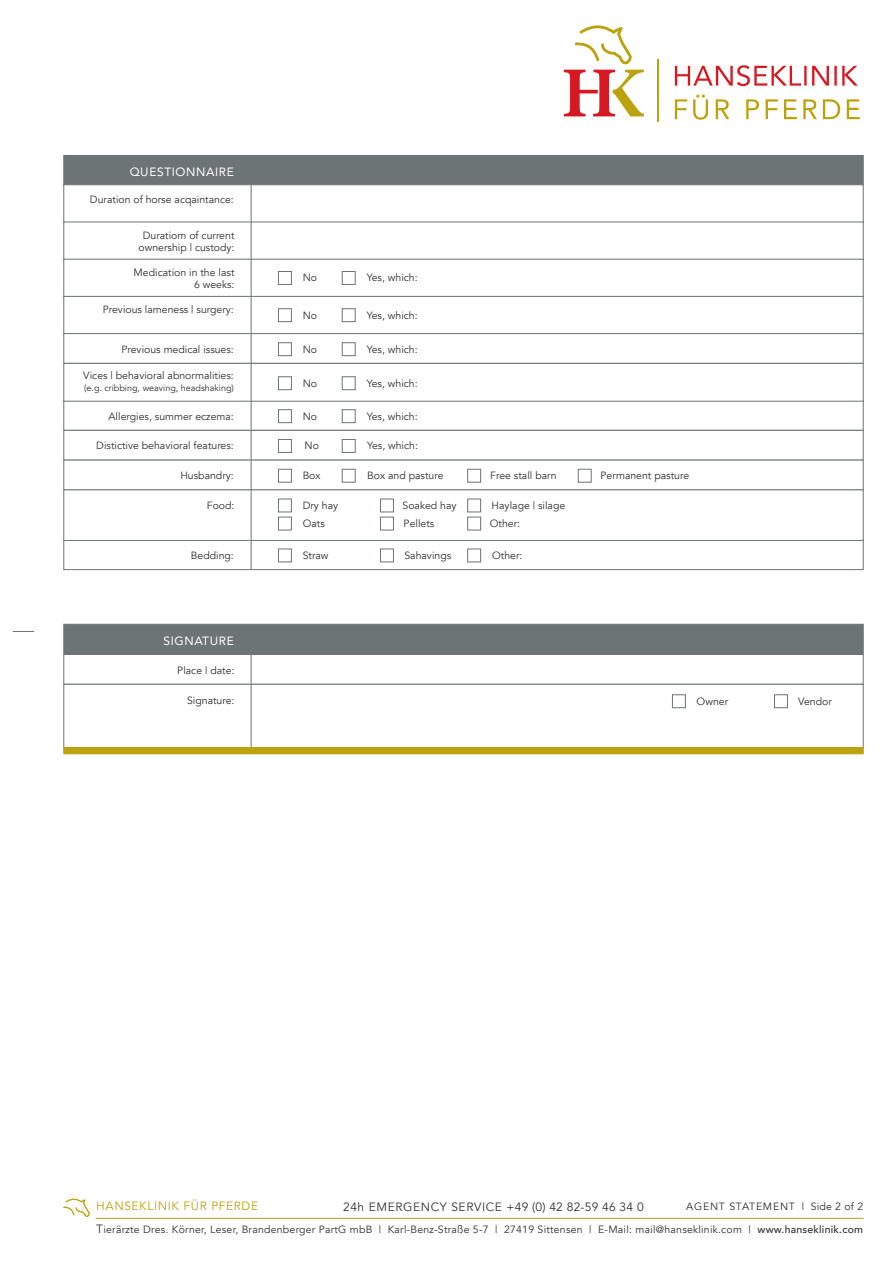
<style>
.page{position:relative;width:893px;height:1263px;background:#fff}
.page>*{position:absolute;margin:0;border:0;box-sizing:border-box;transform-origin:0 0}
.t1{font:12px "Avenir";letter-spacing:.05em;color:#312f30}
.t2{font:12px "Avenir";letter-spacing:.05em;color:#fff}
.t3{font:12px "Avenir";letter-spacing:.05em;color:#bca20d}
.t4{font:10.5px/12px "Avenir";color:#312f30;text-align:center}
.t5{font:10.5px "Avenir";letter-spacing:.025em;color:#312f30}
.t6{font:10.5px "Avenir";letter-spacing:.07em;color:#312f30}
.t7{font:9px "Avenir";color:#312f30}
.s1{font-size:12px}
.s2{font-weight:500}
</style>
<div class="page">
<svg style="left:564px;top:25px;width:80px;height:91px"></svg>
<hr style="left:658px;top:60px;width:1px;height:62px;background:#bca20d">
<svg style="left:675px;top:65px;width:183px;height:21px"></svg>
<svg style="left:675px;top:95px;width:185px;height:25px"></svg>
<svg style="left:13px;top:631px;width:21px;height:1px"></svg>
<div style="left:64px;top:155px;width:799px;height:30px;background:#6d7476"></div>
<div style="left:64px;top:259px;width:799px;height:38px;background:#fff;border:1px solid #6d7476"></div>
<div style="left:64px;top:296px;width:799px;height:38px;background:#fff;border:1px solid #6d7476"></div>
<div style="left:64px;top:333px;width:799px;height:31px;background:#fff;border:1px solid #6d7476"></div>
<div style="left:64px;top:400px;width:799px;height:31px;background:#fff;border:1px solid #6d7476"></div>
<div style="left:64px;top:430px;width:799px;height:30px;background:#fff;border:1px solid #6d7476"></div>
<div style="left:64px;top:460px;width:799px;height:30px;background:#fff;border:1px solid #6d7476"></div>
<div style="left:64px;top:540px;width:799px;height:30px;background:#fff;border:1px solid #6d7476"></div>
<div style="left:64px;top:490px;width:799px;height:51px;background:#fff;border:1px solid #6d7476"></div>
<div style="left:64px;top:363px;width:799px;height:38px;background:#fff;border:1px solid #6d7476"></div>
<div style="left:278px;top:271px;width:14px;height:14px;border:1px solid #6d7476"></div>
<div style="left:278px;top:308px;width:14px;height:14px;border:1px solid #6d7476"></div>
<div style="left:278px;top:342px;width:14px;height:14px;border:1px solid #6d7476"></div>
<div style="left:278px;top:409px;width:14px;height:14px;border:1px solid #6d7476"></div>
<div style="left:278px;top:439px;width:14px;height:14px;border:1px solid #6d7476"></div>
<div style="left:278px;top:469px;width:14px;height:13px;border:1px solid #6d7476"></div>
<div style="left:278px;top:549px;width:14px;height:13px;border:1px solid #6d7476"></div>
<div style="left:278px;top:499px;width:14px;height:13px;border:1px solid #6d7476"></div>
<div style="left:278px;top:517px;width:14px;height:13px;border:1px solid #6d7476"></div>
<div style="left:278px;top:376px;width:14px;height:14px;border:1px solid #6d7476"></div>
<div style="left:342px;top:271px;width:13px;height:14px;border:1px solid #6d7476"></div>
<div style="left:342px;top:308px;width:13px;height:14px;border:1px solid #6d7476"></div>
<div style="left:342px;top:342px;width:13px;height:14px;border:1px solid #6d7476"></div>
<div style="left:342px;top:409px;width:13px;height:14px;border:1px solid #6d7476"></div>
<div style="left:342px;top:439px;width:13px;height:14px;border:1px solid #6d7476"></div>
<div style="left:342px;top:469px;width:13px;height:13px;border:1px solid #6d7476"></div>
<div style="left:380px;top:549px;width:14px;height:13px;border:1px solid #6d7476"></div>
<div style="left:380px;top:499px;width:14px;height:13px;border:1px solid #6d7476"></div>
<div style="left:380px;top:517px;width:14px;height:13px;border:1px solid #6d7476"></div>
<div style="left:467px;top:469px;width:14px;height:13px;border:1px solid #6d7476"></div>
<div style="left:467px;top:549px;width:14px;height:13px;border:1px solid #6d7476"></div>
<div style="left:467px;top:499px;width:14px;height:13px;border:1px solid #6d7476"></div>
<div style="left:467px;top:517px;width:14px;height:13px;border:1px solid #6d7476"></div>
<div style="left:578px;top:469px;width:13px;height:13px;border:1px solid #6d7476"></div>
<div style="left:342px;top:376px;width:13px;height:14px;border:1px solid #6d7476"></div>
<hr style="left:251px;top:170px;width:1px;height:400px;background:#6d7476">
<div style="left:64px;top:654px;width:799px;height:30px;background:#fff;border:1px solid #6d7476"></div>
<div style="left:64px;top:684px;width:799px;height:64px;background:#fff;border:1px solid #6d7476"></div>
<div style="left:64px;top:624px;width:799px;height:30px;background:#6d7476"></div>
<div style="left:672px;top:694px;width:14px;height:14px;border:1px solid #6d7476"></div>
<div style="left:774px;top:694px;width:14px;height:14px;border:1px solid #6d7476"></div>
<hr style="left:251px;top:653px;width:1px;height:94px;background:#6d7476">
<div style="left:64px;top:747px;width:799px;height:7px;background:#bca20d;border:1px solid #bca20d"></div>
<hr style="left:96px;top:1218px;width:767px;height:1px;background:#bca20d">
<svg style="left:63px;top:1198px;width:33px;height:20px"></svg>
<p class="t2" style="left:130px;top:162px;width:106px">QUESTIONNAIRE</p>
<p class="t4" style="left:90px;top:193px;width:145px">Duration of horse acqaintance:</p>
<p class="t4" style="left:139px;top:229px;width:97px">Duratiom of current ownership | custody:</p>
<p class="t4" style="left:134px;top:267px;width:102px;text-align:right">Medication in the last<br>6 weeks:</p>
<p class="t4" style="left:103px;top:304px;width:133px">Previous lameness | surgery:</p>
<p class="t4" style="left:121px;top:343px;width:114px">Previous medical issues:</p>
<p class="t4" style="left:83px;top:370px;width:152px">Vices | behavioral abnormalities:</p>
<p class="t7" style="left:84px;top:383px;width:151px">(e.g. cribbing, weaving, headshaking)</p>
<p class="t4" style="left:108px;top:410px;width:127px">Allergies, summer eczema:</p>
<p class="t4" style="left:96px;top:440px;width:139px">Distictive behavioral features:</p>
<p class="t4" style="left:180px;top:470px;width:55px">Husbandry:</p>
<p class="t4" style="left:207px;top:499px;width:29px">Food:</p>
<p class="t4" style="left:191px;top:549px;width:44px">Bedding:</p>
<p class="t2" style="left:163px;top:631px;width:72px">SIGNATURE</p>
<p class="t4" style="left:177px;top:665px;width:59px">Place | date:</p>
<p class="t4" style="left:187px;top:695px;width:49px">Signature:</p>
<p class="t4" style="left:303px;top:272px;width:16px">No</p>
<p class="t4" style="left:367px;top:272px;width:52px">Yes, which:</p>
<p class="t4" style="left:303px;top:309px;width:16px">No</p>
<p class="t4" style="left:367px;top:309px;width:52px">Yes, which:</p>
<p class="t4" style="left:303px;top:343px;width:16px">No</p>
<p class="t4" style="left:367px;top:343px;width:52px">Yes, which:</p>
<p class="t4" style="left:303px;top:377px;width:16px">No</p>
<p class="t4" style="left:367px;top:377px;width:52px">Yes, which:</p>
<p class="t4" style="left:303px;top:410px;width:16px">No</p>
<p class="t4" style="left:367px;top:410px;width:52px">Yes, which:</p>
<p class="t4" style="left:305px;top:440px;width:16px">No</p>
<p class="t4" style="left:367px;top:440px;width:52px">Yes, which:</p>
<p class="t4" style="left:303px;top:470px;width:19px">Box</p>
<p class="t4" style="left:367px;top:470px;width:78px">Box and pasture</p>
<p class="t4" style="left:490px;top:470px;width:68px">Free stall barn</p>
<p class="t4" style="left:600px;top:470px;width:90px">Permanent pasture</p>
<p class="t4" style="left:303px;top:499px;width:37px">Dry hay</p>
<p class="t4" style="left:402px;top:499px;width:56px">Soaked hay</p>
<p class="t4" style="left:492px;top:499px;width:75px">Haylage | silage</p>
<p class="t4" style="left:303px;top:517px;width:24px">Oats</p>
<p class="t4" style="left:404px;top:517px;width:32px">Pellets</p>
<p class="t4" style="left:490px;top:517px;width:32px">Other:</p>
<p class="t4" style="left:303px;top:549px;width:27px">Straw</p>
<p class="t4" style="left:404px;top:549px;width:48px">Sahavings</p>
<p class="t4" style="left:492px;top:549px;width:32px">Other:</p>
<p class="t4" style="left:697px;top:695px;width:33px">Owner</p>
<p class="t4" style="left:798px;top:695px;width:35px">Vendor</p>
<p class="t3" style="left:96px;top:1199px;width:163px">HANSEKLINIK FÜR PFERDE</p>
<p class="t5" style="left:96px;top:1223px;width:768px"><span class="s1">T</span>ierärzte Dres. Körner, Leser, Brandenberger PartG mbB | Karl-Benz-Straße 5-7 | 27419 Sittensen | E-Mail: mail@hanseklinik.com | <span class="s2">www.hanseklinik.com</span></p>
<p class="t1" style="left:343px;top:1200px;width:302px">24h EMERGENCY SERVICE +49 (0) 42 82-59 46 34 0</p>
<p class="t6" style="left:686px;top:1200px;width:178px">AGENT STATEMENT | Side 2 of 2</p>
</div>
